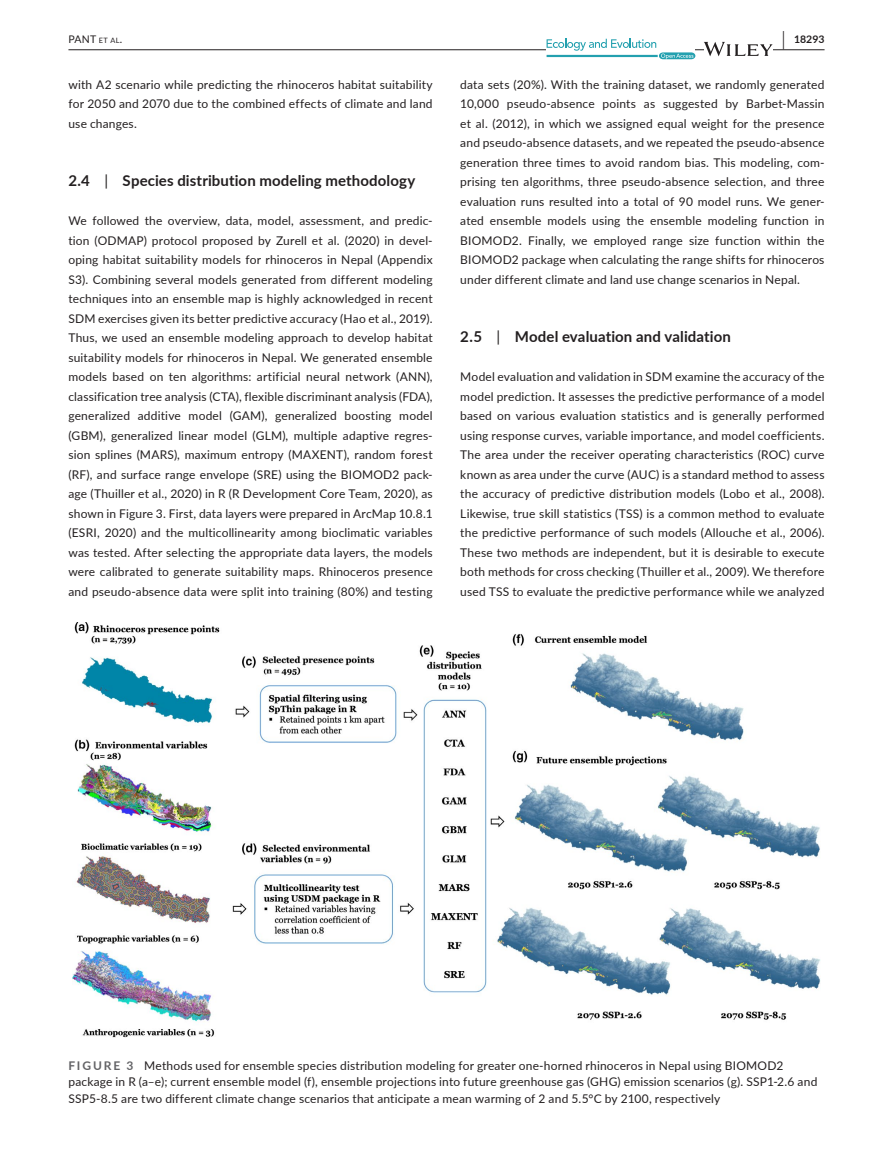
<style>
.page{position:relative;width:893px;height:1174px;background:#fff}
.page>*{position:absolute;margin:0;border:0;box-sizing:border-box;transform-origin:0 0}
.t1{font:700 15px "Lato";letter-spacing:.01em;color:#231f20}
.t2{font:12px/19.5px "Lato";letter-spacing:.015em;color:#231f20;text-align:justify}
.t3{font:10.5px "Lato";color:#231f20}
.t4{font:700 10.5px "Lato";color:#231f20}
.s1{font-size:7.35px}
.s2{font-size:19.5px}
.s3{font-weight:400}
.s4{font-weight:700;color:#636366}
</style>
<div class="page">
<hr style="left:68px;top:49px;width:756px;height:1px;background:#231f20">
<svg style="left:547px;top:39px;width:148px;height:20px"></svg>
<svg style="left:704px;top:42px;width:69px;height:14px"></svg>
<img style="left:72px;top:622px;width:749px;height:415px">
<p class="t3" style="left:68px;top:31px;width:55px">PANT <span class="s1">et al</span>.</p>
<p class="t4" style="left:782px;top:31px;width:44px"><span class="s2">|</span> 18293</p>
<p class="t2" style="left:68px;top:74px;width:366px">with A2 scenario while predicting the rhinoceros habitat suitability for 2050 and 2070 due to the combined effects of climate and land use changes.</p>
<p class="t2" style="left:460px;top:74px;width:366px">data sets (20%). With the training dataset, we randomly generated 10,000 pseudo-absence points as suggested by Barbet-Massin et al. (2012), in which we assigned equal weight for the presence and pseudo-absence datasets, and we repeated the pseudo-absence generation three times to avoid random bias. This modeling, com&shy;prising ten algorithms, three pseudo-absence selection, and three evaluation runs resulted into a total of 90 model runs. We gener&shy;ated ensemble models using the ensemble modeling function in BIOMOD2. Finally, we employed range size function within the BIOMOD2 package when calculating the range shifts for rhinoceros under different climate and land use change scenarios in Nepal.</p>
<p class="t1" style="left:68px;top:170px;width:348px">2.4 <span class="s3">|</span> Species distribution modeling methodology</p>
<p class="t2" style="left:68px;top:210px;width:366px">We followed the overview, data, model, assessment, and predic&shy;tion (ODMAP) protocol proposed by Zurell et al. (2020) in devel&shy;oping habitat suitability models for rhinoceros in Nepal (Appendix S3). Combining several models generated from different modeling techniques into an ensemble map is highly acknowledged in recent SDM exercises given its better predictive accuracy (Hao et al., 2019).<br>Thus, we used an ensemble modeling approach to develop habitat suitability models for rhinoceros in Nepal. We generated ensemble models based on ten algorithms: artificial neural network (ANN), classification tree analysis (CTA), flexible discriminant analysis (FDA), generalized additive model (GAM), generalized boosting model (GBM), generalized linear model (GLM), multiple adaptive regres&shy;sion splines (MARS), maximum entropy (MAXENT), random forest (RF), and surface range envelope (SRE) using the BIOMOD2 pack&shy;age (Thuiller et al., 2020) in R (R Development Core Team, 2020), as shown in Figure 3. First, data layers were prepared in ArcMap 10.8.1 (ESRI, 2020) and the multicollinearity among bioclimatic variables was tested. After selecting the appropriate data layers, the models were calibrated to generate suitability maps. Rhinoceros presence and pseudo-absence data were split into training (80%) and testing</p>
<p class="t1" style="left:460px;top:326px;width:272px">2.5 <span class="s3">|</span> Model evaluation and validation</p>
<p class="t2" style="left:460px;top:366px;width:366px">Model evaluation and validation in SDM examine the accuracy of the model prediction. It assesses the predictive performance of a model based on various evaluation statistics and is generally performed using response curves, variable importance, and model coefficients.<br>The area under the receiver operating characteristics (ROC) curve known as area under the curve (AUC) is a standard method to assess the accuracy of predictive distribution models (Lobo et al., 2008).<br>Likewise, true skill statistics (TSS) is a common method to evaluate the predictive performance of such models (Allouche et al., 2006).<br>These two methods are independent, but it is desirable to execute both methods for cross checking (Thuiller et al., 2009). We therefore used TSS to evaluate the predictive performance while we analyzed</p>
<p class="t2" style="left:68px;top:1056px;width:750px;line-height:16.5px;text-align:left"><span class="s4">FIGURE 3</span> Methods used for ensemble species distribution modeling for greater one-horned rhinoceros in Nepal using BIOMOD2 package in R (a–e); current ensemble model (f), ensemble projections into future greenhouse gas (GHG) emission scenarios (g). SSP1-2.6 and<br>SSP5-8.5 are two different climate change scenarios that anticipate a mean warming of 2 and 5.5°C by 2100, respectively</p>
</div>
